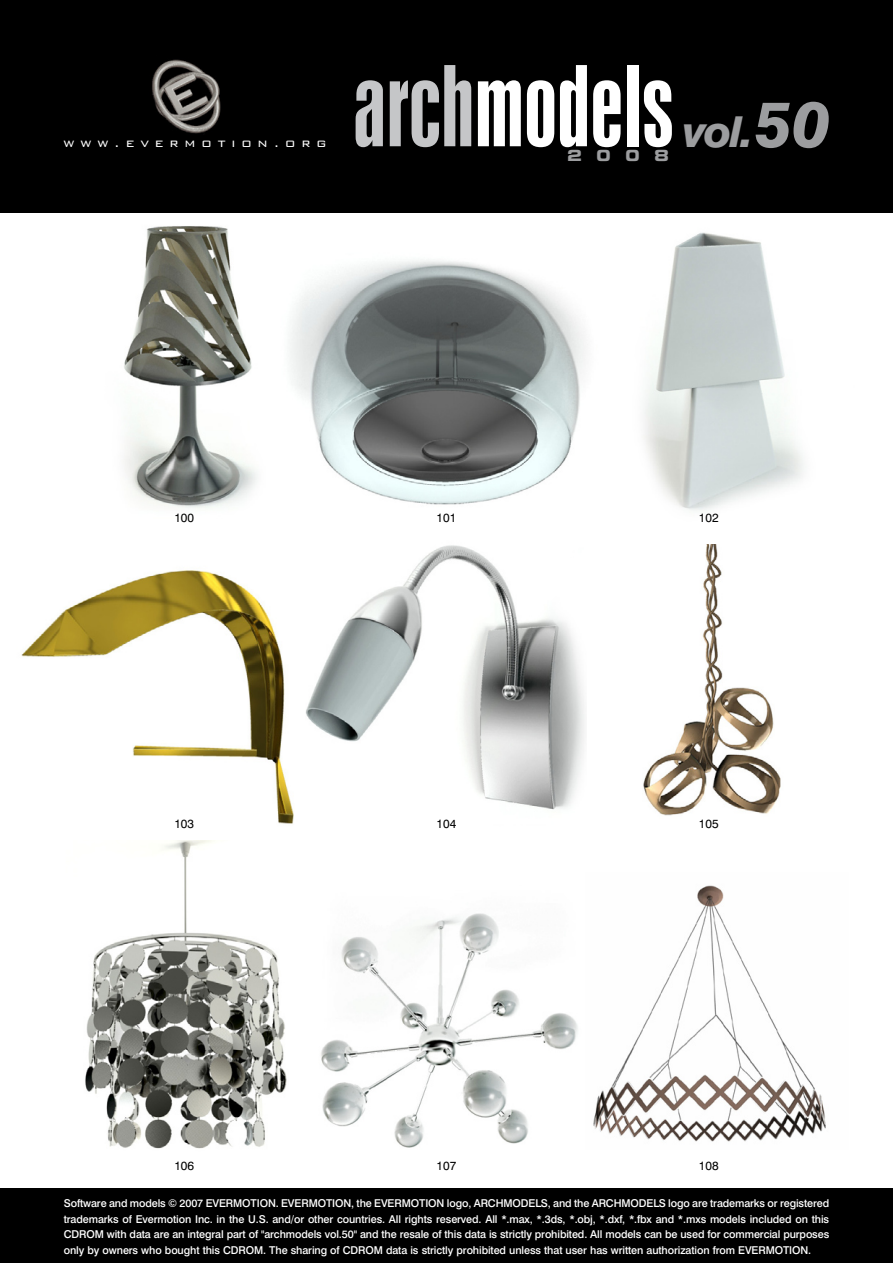
<style>
.page{position:relative;width:893px;height:1263px;background:#fff}
.page>*{position:absolute;margin:0;border:0;box-sizing:border-box;transform-origin:0 0}
.t1{font:103.8px "Swis 924 PL Regular A";color:#fff}
.t2{font:42.6px "Swis 721 Hv PL Italic A";color:#9c9d9f}
.t3{font:15.15px "Square 721 Ex PL Bold A";color:#9c9d9f}
.t4{font:15px "Bank Gothic Lt PL Light A";letter-spacing:.39em;color:#fff}
.t5{font:12px "Swis 721 PL Roman A";color:#000}
.t6{font:10.8px/15.5px "Swis 721 Md PL Regular A";letter-spacing:-.01em;color:#fff;text-align:justify}
.s1{color:#c5c6c8}
.s2{font-size:63.9px}
</style>
<div class="page">
<div style="left:0;top:1189px;width:893px;height:74px;background:#000"></div>
<div style="left:0;top:0;width:893px;height:213px;background:#000"></div>
<img style="left:152px;top:59px;width:69px;height:75px">
<img style="left:85px;top:840px;width:202px;height:309px">
<img style="left:593px;top:885px;width:233px;height:257px">
<img style="left:123px;top:226px;width:134px;height:282px">
<img style="left:643px;top:232px;width:161px;height:279px">
<img style="left:290px;top:260px;width:295px;height:245px">
<img style="left:21px;top:570px;width:273px;height:254px">
<img style="left:643px;top:544px;width:138px;height:272px">
<img style="left:306px;top:545px;width:279px;height:265px">
<img style="left:321px;top:913px;width:257px;height:235px">
<h3 class="t4" style="left:64px;top:135px;width:264px">www.evermotion.org</h3>
<h1 class="t1" style="left:353px;top:44px;width:323px"><span class="s1">arch</span>models</h1>
<h3 class="t3" style="left:567px;top:146px;width:103px">2008</h3>
<h2 class="t2" style="left:683px;top:106px;width:148px">vol.<span class="s2">50</span></h2>
<p class="t5" style="left:174px;top:510px;width:21px">100</p>
<p class="t5" style="left:437px;top:510px;width:21px">101</p>
<p class="t5" style="left:699px;top:510px;width:21px">102</p>
<p class="t5" style="left:174px;top:816px;width:21px">103</p>
<p class="t5" style="left:437px;top:816px;width:21px">104</p>
<p class="t5" style="left:699px;top:816px;width:21px">105</p>
<p class="t5" style="left:174px;top:1158px;width:21px">106</p>
<p class="t5" style="left:699px;top:1158px;width:21px">108</p>
<p class="t5" style="left:437px;top:1158px;width:21px">107</p>
<p class="t6" style="left:64px;top:1196px;width:767px">Software and models © 2007 EVERMOTION. EVERMOTION, the EVERMOTION logo, ARCHMODELS, and the ARCHMODELS logo are trademarks or registered trademarks of Evermotion Inc. in the U.S. and/or other countries. All rights reserved. All *.max, *.3ds, *.obj, *.dxf, *.fbx and *.mxs models included on this CDROM with data are an integral part of "archmodels vol.50" and the resale of this data is strictly prohibited. All models can be used for commercial purposes only by owners who bought this CDROM. The sharing of CDROM data is strictly prohibited unless that user has written authorization from EVERMOTION.</p>
</div>
